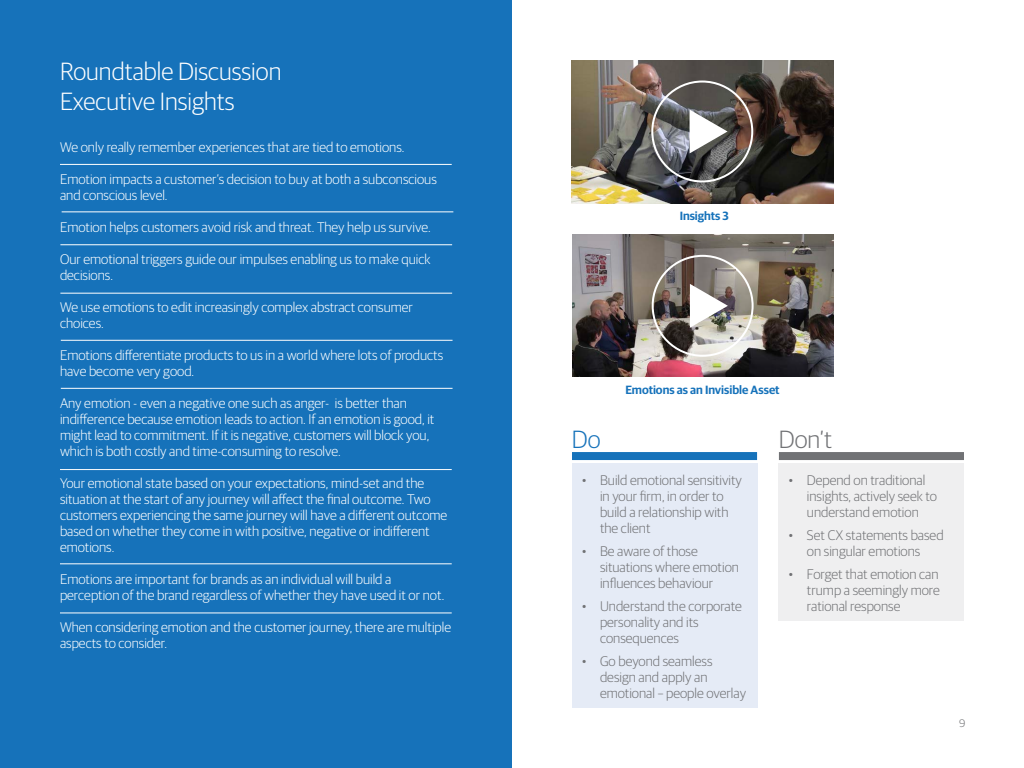
<style>
.page{position:relative;width:1024px;height:768px;background:#fff}
.page>*{position:absolute;margin:0;border:0;box-sizing:border-box;transform-origin:0 0}
.t1{font:300 25px "Guardian Sans";color:#fff}
.t2{font:300 25px "Guardian Sans";color:#717275}
.t3{font:300 25px "Guardian Sans";color:#1672ba}
.Body_2_14pt___white{font:300 14px/16px "Guardian Sans";color:#fff}
.t4{font:300 14px/16px "Guardian Sans";color:#717275}
.Body_2_14pt___grey{font:600 12px "Guardian Sans";letter-spacing:-.005em;color:#1672ba}
.t5{font:300 11px "Guardian Sans";color:#717275}
</style>
<div class="page">
<div style="left:0;top:0;width:512px;height:768px;background:#1672ba"></div>
<div style="left:572px;top:464px;width:185px;height:244px;background:#e5ebf6"></div>
<div style="left:779px;top:464px;width:185px;height:157px;background:#efeff0"></div>
<img style="left:571px;top:60px;width:262px;height:143px">
<img style="left:572px;top:235px;width:261px;height:142px">
<div style="left:652px;top:255px;width:102px;height:102px;border:2px solid #fff;border-radius:50%"></div>
<svg style="left:690px;top:284px;width:38px;height:44px"></svg>
<div style="left:651px;top:81px;width:102px;height:101px;border:2px solid #fff;border-radius:50%"></div>
<svg style="left:690px;top:110px;width:38px;height:43px"></svg>
<div style="left:779px;top:452px;width:185px;height:8px;background:#717275"></div>
<div style="left:572px;top:452px;width:185px;height:8px;background:#1672ba"></div>
<hr style="left:60px;top:164px;width:392px;height:1px;background:#fff">
<hr style="left:60px;top:245px;width:392px;height:1px;background:#fff">
<hr style="left:60px;top:293px;width:392px;height:1px;background:#fff">
<hr style="left:61px;top:340px;width:392px;height:1px;background:#fff">
<hr style="left:61px;top:388px;width:392px;height:1px;background:#fff">
<hr style="left:60px;top:469px;width:392px;height:1px;background:#fff">
<hr style="left:62px;top:212px;width:391px;height:1px;background:#fff">
<hr style="left:60px;top:564px;width:392px;height:1px;background:#fff">
<hr style="left:60px;top:613px;width:392px;height:1px;background:#fff">
<p class="t1" style="left:60px;top:54px;width:223px">Roundtable Discussion</p>
<p class="t1" style="left:60px;top:84px;width:176px">Executive Insights</p>
<p class="Body_2_14pt___white" style="left:60px;top:138px;width:346px">We only really remember experiences that are tied to emotions.</p>
<p class="Body_2_14pt___white" style="left:60px;top:170px;width:378px">Emotion impacts a customer’s decision to buy at both a subconscious and conscious level.</p>
<p class="Body_2_14pt___white" style="left:60px;top:218px;width:372px">Emotion helps customers avoid risk and threat. They help us survive.</p>
<p class="Body_2_14pt___white" style="left:60px;top:250px;width:372px">Our emotional triggers guide our impulses enabling us to make quick decisions.</p>
<p class="Body_2_14pt___white" style="left:60px;top:298px;width:355px">We use emotions to edit increasingly complex abstract consumer choices.</p>
<p class="Body_2_14pt___white" style="left:60px;top:346px;width:385px">Emotions differentiate products to us in a world where lots of products have become very good.</p>
<p class="Body_2_14pt___white" style="left:60px;top:394px;width:376px">Any emotion - even a negative one such as anger- is better than indifference because emotion leads to action. If an emotion is good, it might lead to commitment. If it is negative, customers will block you, which is both costly and time-consuming to resolve.</p>
<p class="Body_2_14pt___white" style="left:60px;top:474px;width:389px">Your emotional state based on your expectations, mind-set and the situation at the start of any journey will affect the final outcome. Two customers experiencing the same journey will have a different outcome based on whether they come in with positive, negative or indifferent emotions.</p>
<p class="Body_2_14pt___white" style="left:60px;top:570px;width:386px">Emotions are important for brands as an individual will build a perception of the brand regardless of whether they have used it or not.</p>
<p class="Body_2_14pt___white" style="left:60px;top:618px;width:393px">When considering emotion and the customer journey, there are multiple aspects to consider.</p>
<p class="Body_2_14pt___grey" style="left:680px;top:207px;width:51px">Insights 3</p>
<p class="Body_2_14pt___grey" style="left:625px;top:381px;width:156px">Emotions as an Invisible Asset</p>
<p class="t3" style="left:572px;top:422px;width:30px">Do</p>
<p class="t2" style="left:779px;top:422px;width:55px">Don’t</p>
<p class="t4" style="left:600px;top:471px;width:143px;text-indent:-18px">• Build emotional sensitivity in your firm, in order to build a relationship with the client</p>
<p class="t4" style="left:600px;top:542px;width:141px;text-indent:-18px">• Be aware of those situations where emotion influences behaviour</p>
<p class="t4" style="left:600px;top:597px;width:144px;text-indent:-18px">• Understand the corporate personality and its consequences</p>
<p class="t4" style="left:600px;top:652px;width:148px;text-indent:-18px">• Go beyond seamless design and apply an emotional – people overlay</p>
<p class="t4" style="left:807px;top:471px;width:132px;text-indent:-18px">• Depend on traditional insights, actively seek to understand emotion</p>
<p class="t4" style="left:789px;top:526px;width:156px;text-align:center">• Set CX statements based on singular emotions</p>
<p class="t4" style="left:807px;top:565px;width:134px;text-align:justify;text-indent:-18px">• Forget that emotion can trump a seemingly more rational response</p>
<p class="t5" style="left:959px;top:715px;width:8px">9</p>
</div>
